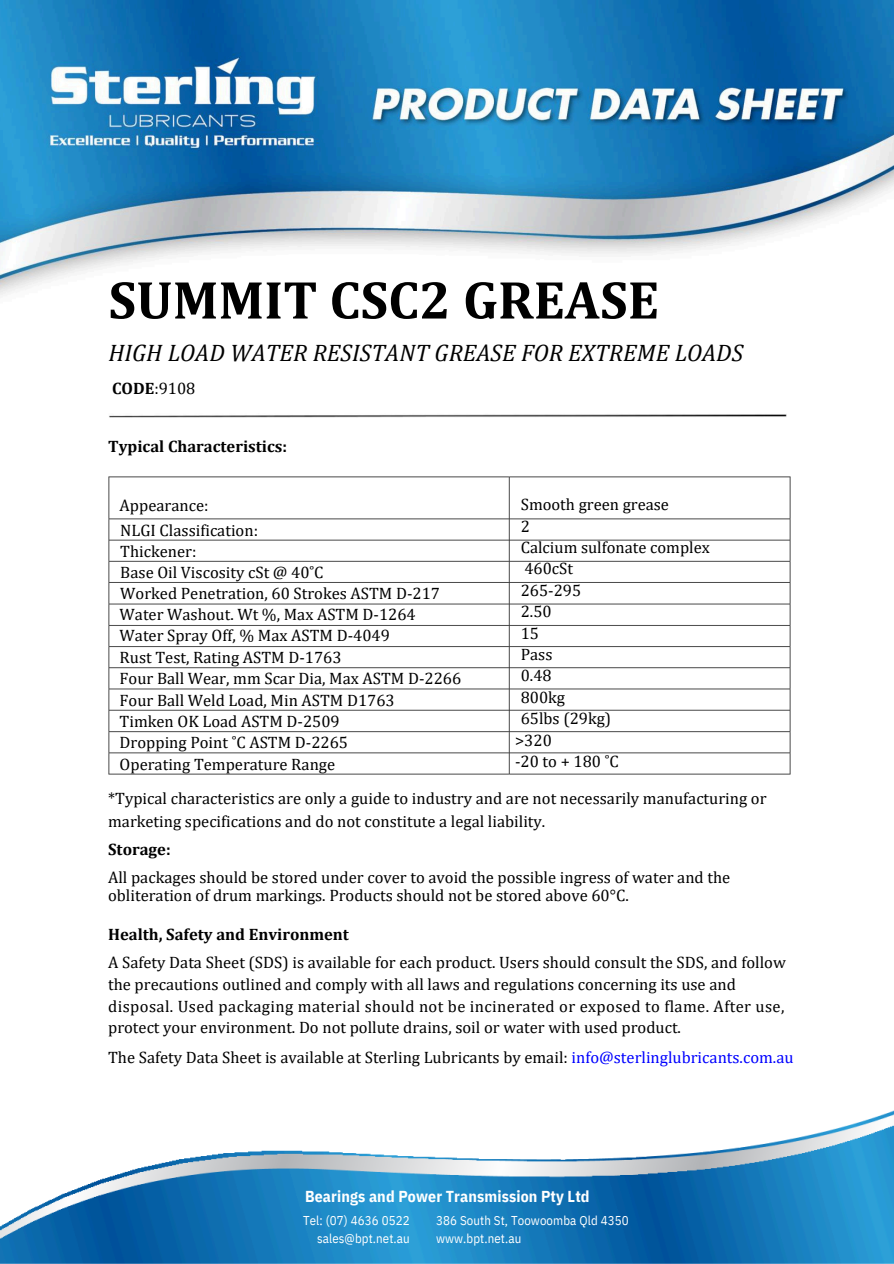
<style>
.page{position:relative;width:894px;height:1264px;background:#fff}
.page>*{position:absolute;margin:0;border:0;box-sizing:border-box;transform-origin:0 0}
.t1{font:700 54px "Cambria";color:#000}
.t2{font:italic 24px "Cambria";color:#000}
.t3{font:16.5px/21.3px "Cambria";color:#000}
.t4{font:700 16.5px "Cambria";color:#000}
.t5{font:700 15.75px "IBM Plex Sans Cond";letter-spacing:.01em;color:#fff}
.t6{font:12.9px "IBM Plex Sans Cond";letter-spacing:.01em;color:#fff}
.t7{font:12.75px/18.1px "IBM Plex Sans Cond";letter-spacing:.01em;color:#fff}
.s1{font-weight:700}
.s2{color:#00f}
</style>
<div class="page">
<img style="left:0;top:0;width:893px;height:295px">
<img style="left:109px;top:414px;width:677px;height:4px">
<img style="left:108px;top:476px;width:683px;height:299px">
<img style="left:0;top:1110px;width:893px;height:153px">
<img style="left:0;top:1113px;width:893px;height:126px">
<h2 class="t1" style="left:108px;top:267px;width:551px">SUMMIT CSC2 GREASE</h2>
<h2 class="t2" style="left:108px;top:338px;width:636px">HIGH LOAD WATER RESISTANT GREASE FOR EXTREME LOADS</h2>
<h2 class="t3" style="left:112px;top:377px;width:85px"><span class="s1">CODE</span>:9108</h2>
<p class="t4" style="left:108px;top:436px;width:180px">Typical Characteristics:</p>
<h3 class="t3" style="left:120px;top:494px;width:90px">Appearance:</h3>
<h3 class="t3" style="left:520px;top:493px;width:190px">Smooth green grease<br>2<br>Calcium sulfonate complex<br>460cSt<br>265-295<br>2.50<br>15<br>Pass<br>0.48</h3>
<h3 class="t3" style="left:520px;top:686px;width:92px">800kg<br>65lbs (29kg)</h3>
<h3 class="t3" style="left:120px;top:519px;width:205px">NLGI Classification:<br>Thickener:<br>Base Oil Viscosity cSt @ 40˚C</h3>
<h3 class="t3" style="left:120px;top:582px;width:321px">Worked Penetration, 60 Strokes ASTM D-217</h3>
<p class="t3" style="left:120px;top:603px;width:343px">Water Washout. Wt %, Max ASTM D-1264<br>Water Spray Off, % Max ASTM D-4049<br>Rust Test, Rating ASTM D-1763<br>Four Ball Wear, mm Scar Dia, Max ASTM D-2266<br>Four Ball Weld Load, Min ASTM D1763<br>Timken OK Load ASTM D-2509<br>Dropping Point ˚C ASTM D-2265<br>Operating Temperature Range</p>
<h3 class="t3" style="left:515px;top:729px;width:38px">&gt;320</h3>
<h3 class="t3" style="left:515px;top:750px;width:105px">-20 to + 180 ˚C</h3>
<h3 class="t3" style="left:108px;top:787px;width:659px;line-height:22.5px">*Typical characteristics are only a guide to industry and are not necessarily manufacturing or marketing specifications and do not constitute a legal liability.</h3>
<h3 class="t3" style="left:108px;top:835px;width:623px;line-height:28.2px"><span class="s1">Storage:<br></span>All packages should be stored under cover to avoid the possible ingress of water and the</h3>
<h3 class="t3" style="left:108px;top:884px;width:522px">obliteration of drum markings. Products should not be stored above 60°C.</h3>
<p class="t3" style="left:108px;top:919px;width:679px;line-height:28.2px"><span class="s1">Health, Safety and Environment<br></span>A Safety Data Sheet (SDS) is available for each product. Users should consult the SDS, and follow</p>
<p class="t3" style="left:108px;top:973px;width:677px">the precautions outlined and comply with all laws and regulations concerning its use and disposal. Used packaging material should not be incinerated or exposed to flame. After use, protect your environment. Do not pollute drains, soil or water with used product.</p>
<p class="t3" style="left:108px;top:1046px;width:686px">The Safety Data Sheet is available at Sterling Lubricants by email: <span class="s2">info@sterlinglubricants.com.au</span></p>
<h2 class="t5" style="left:305px;top:1185px;width:286px">Bearings and Power Transmission Pty Ltd</h2>
<p class="t6" style="left:303px;top:1211px;width:108px">Tel: (07) 4636 0522</p>
<p class="t6" style="left:317px;top:1229px;width:94px">sales@bpt.net.au</p>
<p class="t7" style="left:436px;top:1210px;width:194px">386 South St, Toowoomba Qld 4350 www.bpt.net.au</p>
</div>
